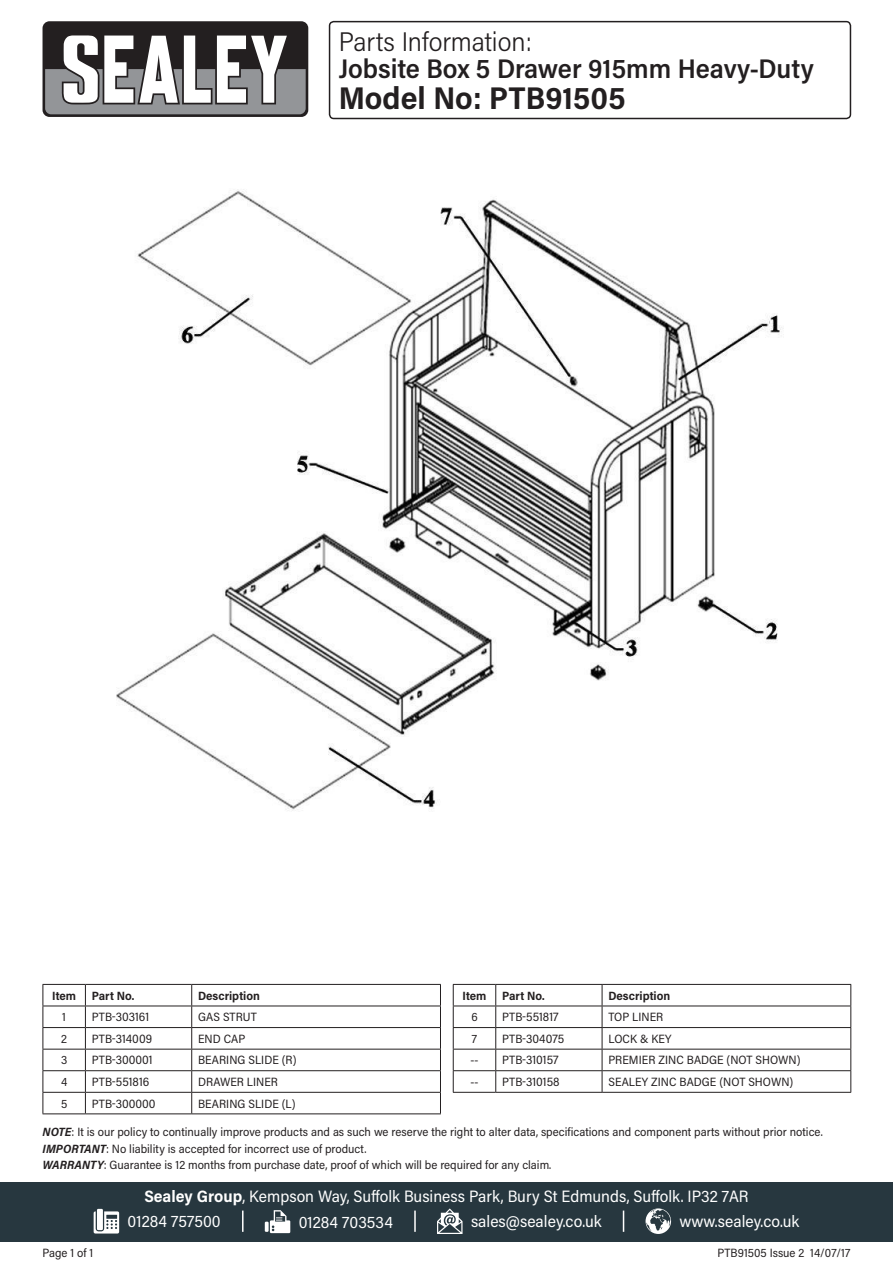
<style>
.page{position:relative;width:893px;height:1263px;background:#fff}
.page>*{position:absolute;margin:0;border:0;box-sizing:border-box;transform-origin:0 0}
.Model_Number{font:700 31.5px "Acumin Pro Semi Cond";color:#231f20}
.Product_Description{font:600 27px "Acumin Pro Semi Cond";color:#231f20}
.Parts_Information{font:300 27px "Acumin Pro Semi Cond";color:#231f20}
.Address{font:16.5px "Acumin Pro Semi Cond";color:#fff}
.Contact_Info{font:16.5px "Acumin Pro Semi Cond";color:#fff}
.Disclaimer{font:12px "Acumin Pro Semi Cond";color:#231f20}
.Table_Body{font:12px "Acumin Pro Semi Cond";letter-spacing:.005em;color:#231f20}
.Part_No__Body{font:12px "Acumin Pro Semi Cond";color:#231f20}
.Part_Description_HDR{font:700 12px "Acumin Pro Semi Cond";color:#231f20}
.Document_Info{font:12px "Acumin Pro Semi Cond";color:#231f20}
.Item_Body{font:12px "Acumin Pro Semi Cond";color:#231f20}
.Item_HDR{font:700 12px "Acumin Pro Semi Cond";letter-spacing:-.005em;color:#231f20}
.s1{font-weight:700;font-style:italic}
.s2{font-weight:700}
</style>
<div class="page">
<div style="left:43px;top:21px;width:265px;height:96px;background:#231f20;border-radius:7px"></div>
<svg style="left:45px;top:35px;width:261px;height:79px"></svg>
<div style="left:0;top:1182px;width:893px;height:60px;background:#27373f"></div>
<svg style="left:94px;top:1211px;width:25px;height:22px"></svg>
<div style="left:97px;top:1209px;width:6px;height:21px;background:#fff"></div>
<svg style="left:265px;top:1222px;width:4px;height:10px"></svg>
<svg style="left:270px;top:1210px;width:20px;height:23px"></svg>
<svg style="left:437px;top:1208px;width:25px;height:26px"></svg>
<svg style="left:645px;top:1208px;width:26px;height:26px"></svg>
<hr style="left:242px;top:1210px;width:2px;height:22px;background:#fff">
<svg style="left:623px;top:1210px;width:1px;height:22px"></svg>
<hr style="left:414px;top:1210px;width:2px;height:22px;background:#fff">
<img style="left:117px;top:189px;width:667px;height:622px">
<div style="left:329px;top:21px;width:522px;height:98px;border:2px solid #231f20;border-radius:4px"></div>
<hr style="left:43px;top:984px;width:42px;height:1px;background:#231f20">
<hr style="left:85px;top:984px;width:107px;height:1px;background:#231f20">
<hr style="left:192px;top:984px;width:249px;height:1px;background:#231f20">
<hr style="left:43px;top:1005px;width:42px;height:1px;background:#231f20">
<hr style="left:85px;top:1005px;width:107px;height:1px;background:#231f20">
<hr style="left:192px;top:1005px;width:249px;height:1px;background:#231f20">
<hr style="left:43px;top:1027px;width:42px;height:1px;background:#231f20">
<hr style="left:85px;top:1027px;width:107px;height:1px;background:#231f20">
<hr style="left:192px;top:1027px;width:249px;height:1px;background:#231f20">
<hr style="left:43px;top:1049px;width:42px;height:1px;background:#231f20">
<hr style="left:85px;top:1049px;width:107px;height:1px;background:#231f20">
<hr style="left:192px;top:1049px;width:249px;height:1px;background:#231f20">
<hr style="left:43px;top:1070px;width:42px;height:1px;background:#231f20">
<hr style="left:85px;top:1070px;width:107px;height:1px;background:#231f20">
<hr style="left:192px;top:1070px;width:249px;height:1px;background:#231f20">
<hr style="left:43px;top:1092px;width:42px;height:1px;background:#231f20">
<svg style="left:43px;top:985px;width:1px;height:128px"></svg>
<hr style="left:85px;top:1092px;width:107px;height:1px;background:#231f20">
<svg style="left:85px;top:985px;width:1px;height:128px"></svg>
<hr style="left:192px;top:1092px;width:249px;height:1px;background:#231f20">
<svg style="left:191px;top:985px;width:1px;height:128px"></svg>
<svg style="left:440px;top:985px;width:1px;height:128px"></svg>
<hr style="left:43px;top:1113px;width:42px;height:1px;background:#231f20">
<hr style="left:85px;top:1113px;width:107px;height:1px;background:#231f20">
<hr style="left:192px;top:1113px;width:249px;height:1px;background:#231f20">
<hr style="left:453px;top:984px;width:43px;height:1px;background:#231f20">
<hr style="left:496px;top:984px;width:106px;height:1px;background:#231f20">
<hr style="left:602px;top:984px;width:249px;height:1px;background:#231f20">
<hr style="left:453px;top:1005px;width:43px;height:1px;background:#231f20">
<hr style="left:496px;top:1005px;width:106px;height:1px;background:#231f20">
<hr style="left:602px;top:1005px;width:249px;height:1px;background:#231f20">
<hr style="left:453px;top:1027px;width:43px;height:1px;background:#231f20">
<hr style="left:496px;top:1027px;width:106px;height:1px;background:#231f20">
<hr style="left:602px;top:1027px;width:249px;height:1px;background:#231f20">
<hr style="left:453px;top:1049px;width:43px;height:1px;background:#231f20">
<hr style="left:496px;top:1049px;width:106px;height:1px;background:#231f20">
<hr style="left:602px;top:1049px;width:249px;height:1px;background:#231f20">
<hr style="left:453px;top:1070px;width:43px;height:1px;background:#231f20">
<svg style="left:453px;top:985px;width:1px;height:107px"></svg>
<hr style="left:496px;top:1070px;width:106px;height:1px;background:#231f20">
<svg style="left:495px;top:985px;width:1px;height:107px"></svg>
<hr style="left:602px;top:1070px;width:249px;height:1px;background:#231f20">
<svg style="left:602px;top:985px;width:1px;height:107px"></svg>
<svg style="left:850px;top:985px;width:1px;height:107px"></svg>
<hr style="left:453px;top:1092px;width:43px;height:1px;background:#231f20">
<hr style="left:496px;top:1092px;width:106px;height:1px;background:#231f20">
<hr style="left:602px;top:1092px;width:249px;height:1px;background:#231f20">
<p class="Parts_Information" style="left:339px;top:23px;width:195px">Parts Information:</p>
<p class="Product_Description" style="left:339px;top:49px;width:477px">Jobsite Box 5 Drawer 915mm Heavy-Duty</p>
<p class="Model_Number" style="left:339px;top:76px;width:288px">Model No: PTB91505</p>
<p class="Item_HDR" style="left:52px;top:987px;width:25px">Item</p>
<p class="Part_Description_HDR" style="left:92px;top:987px;width:44px">Part No.</p>
<p class="Part_Description_HDR" style="left:198px;top:987px;width:63px">Description</p>
<p class="Item_Body" style="left:62px;top:1009px;width:5px">1</p>
<p class="Part_No__Body" style="left:92px;top:1009px;width:59px">PTB-303161</p>
<p class="Table_Body" style="left:198px;top:1009px;width:60px">GAS STRUT</p>
<p class="Item_Body" style="left:61px;top:1030px;width:7px">2</p>
<p class="Part_No__Body" style="left:92px;top:1030px;width:62px">PTB-314009</p>
<p class="Table_Body" style="left:198px;top:1030px;width:49px">END CAP</p>
<p class="Item_Body" style="left:61px;top:1052px;width:8px">3</p>
<p class="Part_No__Body" style="left:92px;top:1052px;width:62px">PTB-300001</p>
<p class="Table_Body" style="left:198px;top:1052px;width:100px">BEARING SLIDE (R)</p>
<p class="Item_Body" style="left:61px;top:1073px;width:8px">4</p>
<p class="Part_No__Body" style="left:92px;top:1073px;width:59px">PTB-551816</p>
<p class="Table_Body" style="left:198px;top:1073px;width:81px">DRAWER LINER</p>
<p class="Item_Body" style="left:61px;top:1095px;width:8px">5</p>
<p class="Part_No__Body" style="left:92px;top:1095px;width:65px">PTB-300000</p>
<p class="Table_Body" style="left:198px;top:1095px;width:99px">BEARING SLIDE (L)</p>
<p class="Item_HDR" style="left:463px;top:987px;width:25px">Item</p>
<p class="Part_Description_HDR" style="left:502px;top:987px;width:44px">Part No.</p>
<p class="Part_Description_HDR" style="left:608px;top:987px;width:63px">Description</p>
<p class="Item_Body" style="left:471px;top:1009px;width:8px">6</p>
<p class="Part_No__Body" style="left:502px;top:1009px;width:58px">PTB-551817</p>
<p class="Table_Body" style="left:608px;top:1009px;width:56px">TOP LINER</p>
<p class="Item_Body" style="left:472px;top:1030px;width:7px">7</p>
<p class="Part_No__Body" style="left:502px;top:1030px;width:64px">PTB-304075</p>
<p class="Table_Body" style="left:608px;top:1030px;width:65px">LOCK &amp; KEY</p>
<p class="Item_Body" style="left:470px;top:1052px;width:9px">--</p>
<p class="Part_No__Body" style="left:502px;top:1052px;width:58px">PTB-310157</p>
<p class="Table_Body" style="left:608px;top:1052px;width:194px">PREMIER ZINC BADGE (NOT SHOWN)</p>
<p class="Item_Body" style="left:470px;top:1073px;width:9px">--</p>
<p class="Part_No__Body" style="left:502px;top:1073px;width:59px">PTB-310158</p>
<p class="Table_Body" style="left:608px;top:1073px;width:186px">SEALEY ZINC BADGE (NOT SHOWN)</p>
<p class="Disclaimer" style="left:43px;top:1124px;width:782px"><span class="s1">NOTE</span>: It is our policy to continually improve products and as such we reserve the right to alter data, specifications and component parts without prior notice.</p>
<p class="Disclaimer" style="left:43px;top:1140px;width:326px"><span class="s1">IMPORTANT</span>: No liability is accepted for incorrect use of product.</p>
<p class="Disclaimer" style="left:43px;top:1157px;width:510px"><span class="s1">WARRANTY</span>: Guarantee is 12 months from purchase date, proof of which will be required for any claim.</p>
<p class="Document_Info" style="left:43px;top:1244px;width:52px">Page 1 of 1</p>
<p class="Address" style="left:144px;top:1185px;width:606px"><span class="s2">Sealey Group</span>, Kempson Way, Suffolk Business Park, Bury St Edmunds, Suffolk. IP32 7AR</p>
<p class="Contact_Info" style="left:128px;top:1210px;width:95px">01284 757500</p>
<p class="Contact_Info" style="left:299px;top:1210px;width:96px">01284 703534</p>
<p class="Contact_Info" style="left:471px;top:1210px;width:132px">sales@sealey.co.uk</p>
<p class="Contact_Info" style="left:680px;top:1210px;width:121px">www.sealey.co.uk</p>
<p class="Document_Info" style="left:717px;top:1244px;width:135px">PTB91505 Issue 2 14/07/17</p>
</div>
